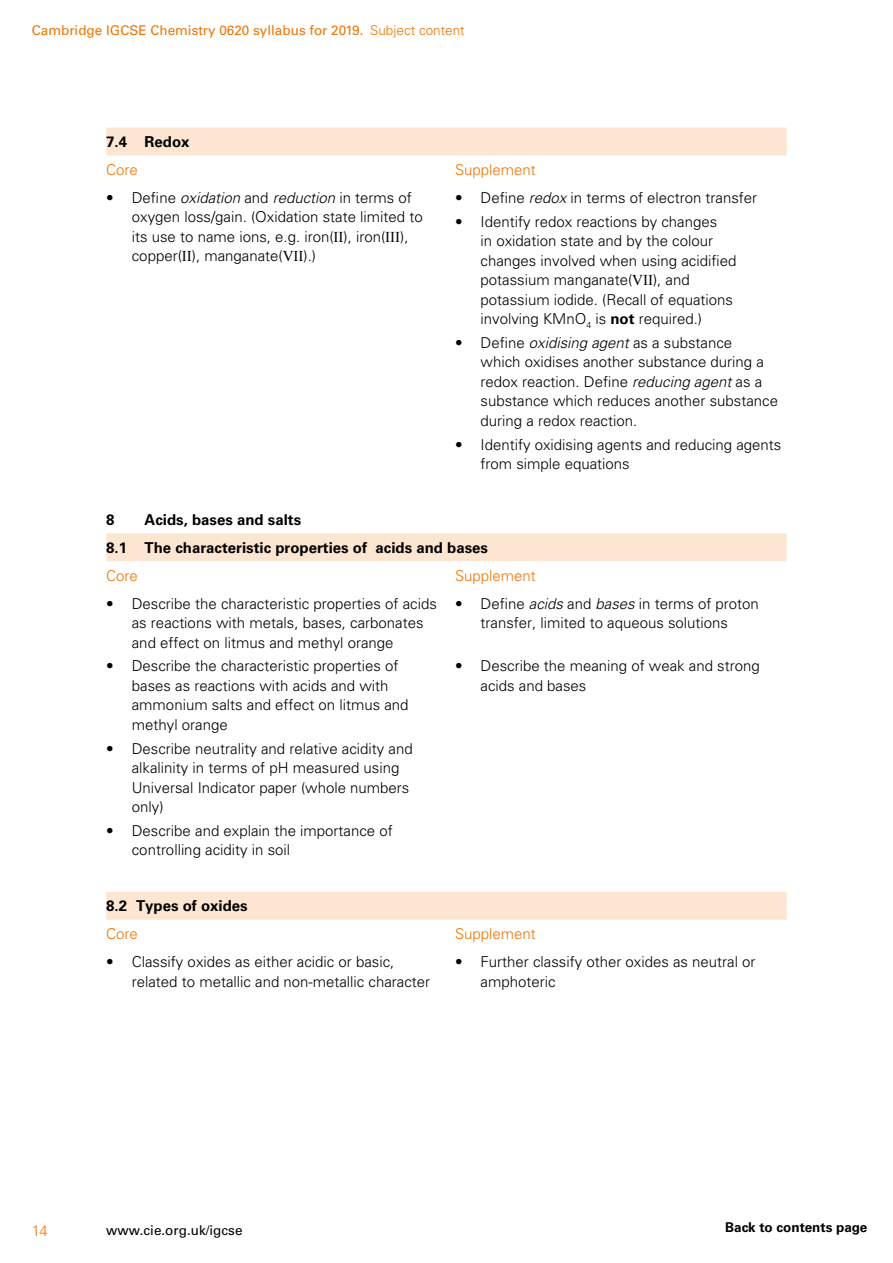
<style>
.page{position:relative;width:893px;height:1263px;background:#fff}
.page>*{position:absolute;margin:0;border:0;box-sizing:border-box;transform-origin:0 0}
.t1{font:300 15px/19.5px "Univers LT Std";color:#000}
.t2{font:700 15px/27.9px "Univers LT Std";color:#000}
.t3{font:300 15px "Univers LT Std";color:#ee7402}
.t4{font:13.5px "Univers LT Std";color:#ee7402}
.t5{font:13.5px "Univers LT Std";color:#000}
.t6{font:700 13.5px "Univers LT Std";color:#000}
.s1{font-weight:300}
.s2{font-style:italic}
.s3{font-family:"Times New Roman";font-weight:400}
.s4{font-weight:700}
</style>
<div class="page">
<svg style="left:106px;top:128px;width:681px;height:792px"></svg>
<p class="t4" style="left:32px;top:23px;width:434px">Cambridge IGCSE Chemistry 0620 syllabus for 2019. <span class="s1">Subject content</span></p>
<p class="t2" style="left:106px;top:128px;width:85px">7.4 Redox</p>
<p class="t3" style="left:106px;top:160px;width:33px">Core</p>
<p class="t1" style="left:132px;top:188px;width:292px;text-indent:-26px">• Define <span class="s2">oxidation</span> and <span class="s2">reduction</span> in terms of oxygen loss/gain. (Oxidation state limited to its use to name ions, e.g. iron(<span class="s3">II</span>), iron(<span class="s3">III</span>), copper(<span class="s3">II</span>), manganate(<span class="s3">VII</span>).)</p>
<p class="t3" style="left:455px;top:160px;width:82px">Supplement</p>
<p class="t1" style="left:455px;top:188px;width:304px">• Define <span class="s2">redox</span> in terms of electron transfer</p>
<p class="t1" style="left:480px;top:211px;width:257px;text-indent:-26px">• Identify redox reactions by changes<br>in oxidation state and by the colour changes involved when using acidified potassium manganate(<span class="s3">VII</span>), and potassium iodide. (Recall of equations involving KMnO<sub>4</sub> is <span class="s4">not</span> required.)</p>
<p class="t1" style="left:480px;top:333px;width:299px;text-indent:-26px">• Define <span class="s2">oxidising agent</span> as a substance<br>which oxidises another substance during a redox reaction. Define <span class="s2">reducing agent</span> as a substance which reduces another substance during a redox reaction.</p>
<p class="t1" style="left:480px;top:434px;width:302px;text-indent:-26px">• Identify oxidising agents and reducing agents from simple equations</p>
<p class="t2" style="left:106px;top:506px;width:383px;text-indent:38px">Acids, bases and salts<br>8.1 The characteristic properties of acids and bases</p>
<p class="t3" style="left:106px;top:566px;width:33px">Core</p>
<p class="t1" style="left:132px;top:593px;width:307px;text-indent:-26px">• Describe the characteristic properties of acids as reactions with metals, bases, carbonates and effect on litmus and methyl orange</p>
<p class="t1" style="left:132px;top:656px;width:278px;text-indent:-26px">• Describe the characteristic properties of bases as reactions with acids and with ammonium salts and effect on litmus and methyl orange</p>
<p class="t1" style="left:132px;top:738px;width:282px;text-indent:-26px">• Describe neutrality and relative acidity and alkalinity in terms of pH measured using Universal Indicator paper (whole numbers only)</p>
<p class="t1" style="left:132px;top:821px;width:262px;text-indent:-26px">• Describe and explain the importance of controlling acidity in soil</p>
<p class="t2" style="left:106px;top:506px;width:10px">8</p>
<p class="t3" style="left:455px;top:566px;width:82px">Supplement</p>
<p class="t1" style="left:455px;top:593px;width:305px;text-align:center">• Define <span class="s2">acids</span> and <span class="s2">bases</span> in terms of proton transfer, limited to aqueous solutions</p>
<p class="t1" style="left:480px;top:656px;width:281px;text-indent:-26px">• Describe the meaning of weak and strong acids and bases</p>
<p class="t2" style="left:106px;top:892px;width:143px">8.2 Types of oxides</p>
<p class="t3" style="left:106px;top:925px;width:33px">Core</p>
<p class="t1" style="left:132px;top:952px;width:300px;text-indent:-26px">• Classify oxides as either acidic or basic, related to metallic and non-metallic character</p>
<p class="t3" style="left:455px;top:925px;width:82px">Supplement</p>
<p class="t1" style="left:480px;top:952px;width:277px;text-indent:-26px">• Further classify other oxides as neutral or amphoteric</p>
<p class="t3" style="left:32px;top:1221px;width:17px">14</p>
<p class="t5" style="left:106px;top:1222px;width:138px">www.cie.org.uk/igcse</p>
<p class="t6" style="left:725px;top:1219px;width:144px">Back to contents page</p>
</div>
